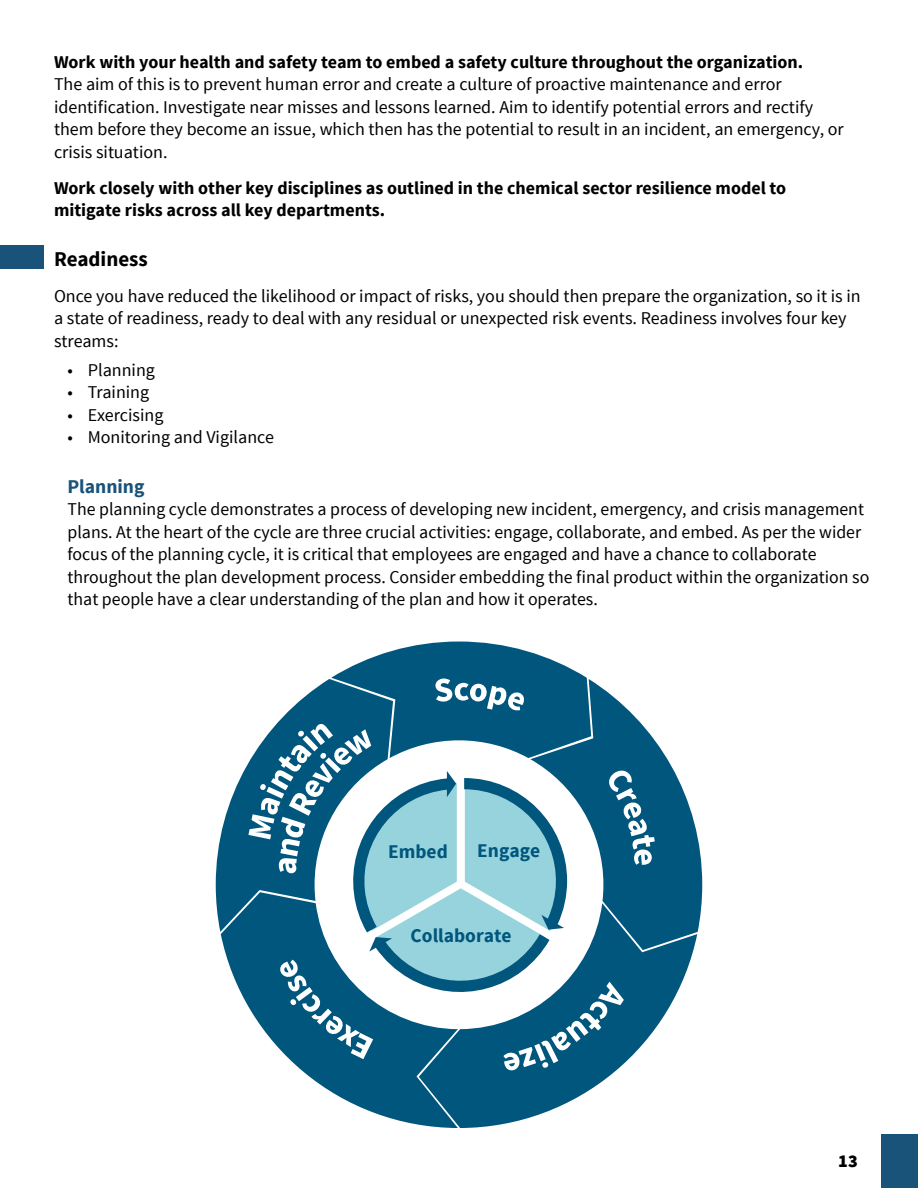
<style>
.page{position:relative;width:918px;height:1188px;background:#fff}
.page>*{position:absolute;margin:0;border:0;box-sizing:border-box;transform-origin:0 0}
.t1{font:700 21px "Source Sans Pro";color:#000}
.t2{font:700 19.5px "Source Sans Pro";color:#1a537a}
.t3{font:700 19.35px "Source Sans Pro";color:#00567c}
.t4{font:18px/22.5px "Source Sans Pro";color:#000}
.t5{font:700 18px/22.5px "Source Sans Pro";color:#000}
.t6{font:900 18px "Source Sans Pro";color:#000}
</style>
<div class="page">
<div style="left:881px;top:1134px;width:37px;height:54px;background:#1a537a"></div>
<div style="left:0;top:245px;width:43px;height:24px;background:#1a537a"></div>
<svg style="left:655px;top:741px;width:47px;height:194px;fill:#00567c"></svg>
<svg style="left:216px;top:764px;width:32px;height:168px;fill:#00567c"></svg>
<svg style="left:458px;top:903px;width:239px;height:225px"></svg>
<svg style="left:221px;top:892px;width:237px;height:236px"></svg>
<svg style="left:248px;top:642px;width:407px;height:429px"></svg>
<p class="t5" style="left:54px;top:51px;width:751px">Work with your health and safety team to embed a safety culture throughout the organization.</p>
<p class="t4" style="left:54px;top:73px;width:791px">The aim of this is to prevent human error and create a culture of proactive maintenance and error identification. Investigate near misses and lessons learned. Aim to identify potential errors and rectify them before they become an issue, which then has the potential to result in an incident, an emergency, or crisis situation.</p>
<p class="t5" style="left:54px;top:177px;width:734px">Work closely with other key disciplines as outlined in the chemical sector resilience model to mitigate risks across all key departments.</p>
<p class="t1" style="left:54px;top:245px;width:95px">Readiness</p>
<p class="t4" style="left:54px;top:285px;width:808px">Once you have reduced the likelihood or impact of risks, you should then prepare the organization, so it is in a state of readiness, ready to deal with any residual or unexpected risk events. Readiness involves four key streams:</p>
<p class="t4" style="left:68px;top:359px;width:89px">• Planning</p>
<p class="t4" style="left:68px;top:381px;width:83px">• Training</p>
<p class="t4" style="left:68px;top:404px;width:97px">• Exercising</p>
<p class="t4" style="left:68px;top:426px;width:208px">• Monitoring and Vigilance</p>
<p class="t2" style="left:68px;top:474px;width:79px">Planning</p>
<p class="t4" style="left:68px;top:498px;width:803px">The planning cycle demonstrates a process of developing new incident, emergency, and crisis management plans. At the heart of the cycle are three crucial activities: engage, collaborate, and embed. As per the wider focus of the planning cycle, it is critical that employees are engaged and have a chance to collaborate throughout the plan development process. Consider embedding the final product within the organization so that people have a clear understanding of the plan and how it operates.</p>
<p class="t3" style="left:388px;top:840px;width:61px">Embed</p>
<p class="t3" style="left:477px;top:839px;width:64px">Engage</p>
<p class="t3" style="left:411px;top:923px;width:103px">Collaborate</p>
<p class="t6" style="left:838px;top:1149px;width:21px">13</p>
</div>
